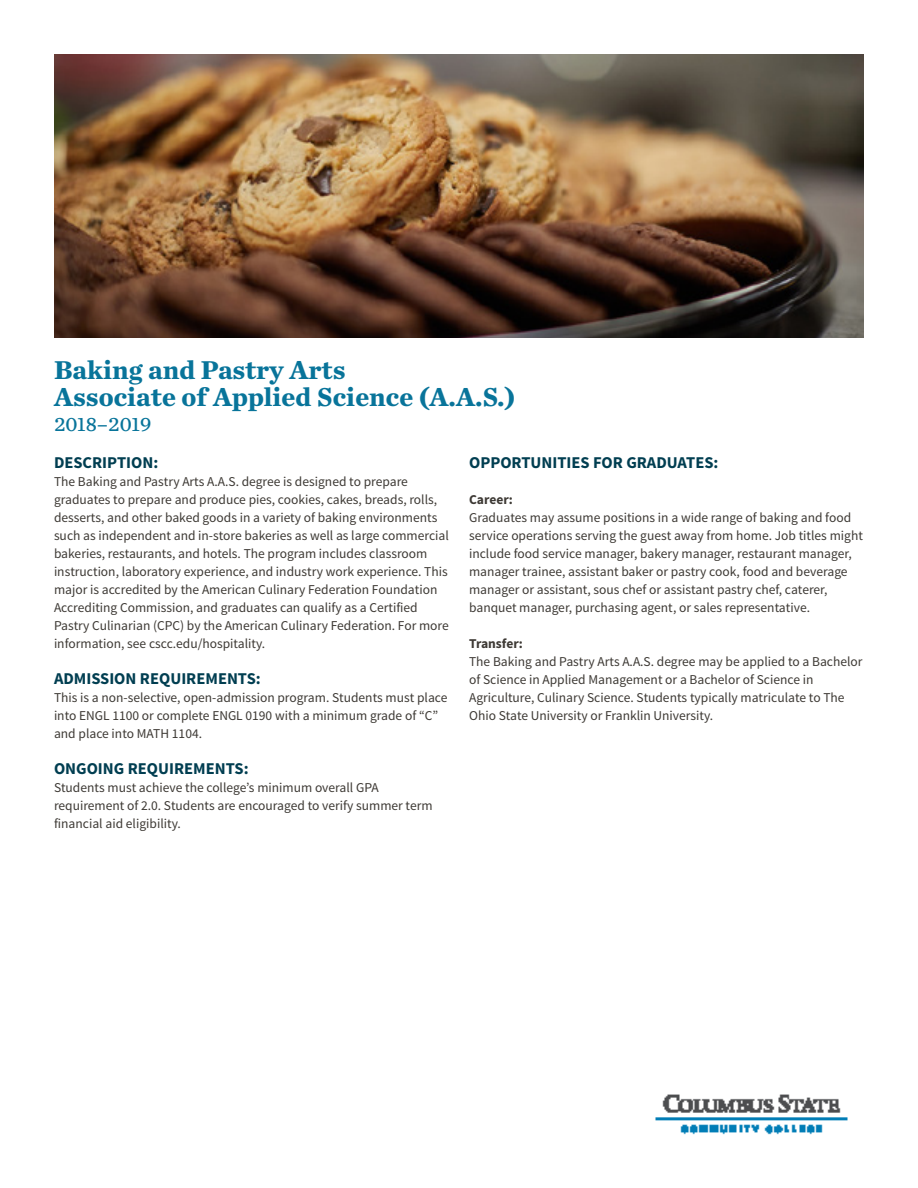
<style>
.page{position:relative;width:918px;height:1188px;background:#fff}
.page>*{position:absolute;margin:0;border:0;box-sizing:border-box;transform-origin:0 0}
.t1{font:700 27px "Chronicle Text G3";color:#08749a}
.degree_type{font:21px "Chronicle Text G3";color:#08749a}
.sub1{font:700 16.5px "Source Sans Pro";color:#013e51}
.body{font:700 16.5px "Source Sans Pro";color:#013e51}
.body-2{font:13.5px/18px "Source Sans Pro";color:#3d3934}
.sub2{font:700 13.5px "Source Sans Pro";color:#3d3934}
</style>
<div class="page">
<img style="left:54px;top:54px;width:810px;height:284px">
<img style="left:655px;top:1094px;width:193px;height:41px">
<p class="t1" style="left:54px;top:348px;width:293px">Baking and Pastry Arts</p>
<p class="t1" style="left:54px;top:375px;width:462px">Associate of Applied Science (A.A.S.)</p>
<p class="degree_type" style="left:54px;top:408px;width:99px">2018–2019</p>
<p class="body" style="left:469px;top:452px;width:251px">OPPORTUNITIES FOR GRADUATES:</p>
<p class="sub2" style="left:469px;top:491px;width:45px">Career:</p>
<p class="body-2" style="left:469px;top:509px;width:395px">Graduates may assume positions in a wide range of baking and food service operations serving the guest away from home. Job titles might include food service manager, bakery manager, restaurant manager, manager trainee, assistant baker or pastry cook, food and beverage manager or assistant, sous chef or assistant pastry chef, caterer, banquet manager, purchasing agent, or sales representative.</p>
<p class="sub2" style="left:469px;top:635px;width:55px">Transfer:</p>
<p class="body-2" style="left:469px;top:653px;width:395px">The Baking and Pastry Arts A.A.S. degree may be applied to a Bachelor of Science in Applied Management or a Bachelor of Science in Agriculture, Culinary Science. Students typically matriculate to The Ohio State University or Franklin University.</p>
<p class="sub1" style="left:54px;top:452px;width:106px">DESCRIPTION:</p>
<p class="body-2" style="left:54px;top:473px;width:396px">The Baking and Pastry Arts A.A.S. degree is designed to prepare graduates to prepare and produce pies, cookies, cakes, breads, rolls, desserts, and other baked goods in a variety of baking environments such as independent and in-store bakeries as well as large commercial bakeries, restaurants, and hotels. The program includes classroom instruction, laboratory experience, and industry work experience. This major is accredited by the American Culinary Federation Foundation Accrediting Commission, and graduates can qualify as a Certified Pastry Culinarian (CPC) by the American Culinary Federation. For more information, see cscc.edu/hospitality.</p>
<p class="sub1" style="left:54px;top:668px;width:208px">ADMISSION REQUIREMENTS:</p>
<p class="body-2" style="left:54px;top:689px;width:395px">This is a non-selective, open-admission program. Students must place into ENGL 1100 or complete ENGL 0190 with a minimum grade of “C” and place into MATH 1104.</p>
<p class="sub1" style="left:54px;top:758px;width:196px">ONGOING REQUIREMENTS:</p>
<p class="body-2" style="left:54px;top:779px;width:380px">Students must achieve the college’s minimum overall GPA requirement of 2.0. Students are encouraged to verify summer term financial aid eligibility.</p>
</div>
